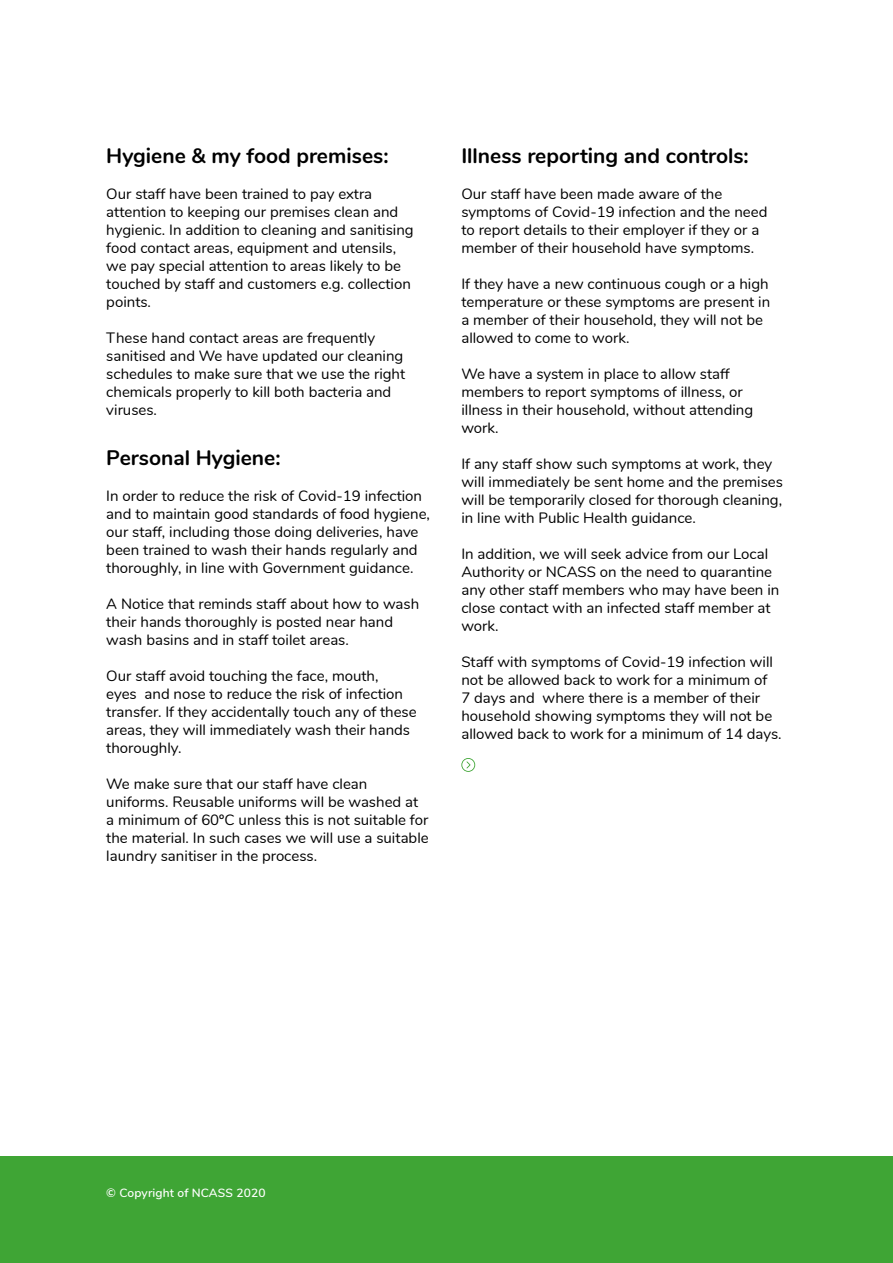
<style>
.page{position:relative;width:893px;height:1263px;background:#fff}
.page>*{position:absolute;margin:0;border:0;box-sizing:border-box;transform-origin:0 0}
.t1{font:700 21px "Nunito";color:#000}
.t2{font:15px/18px "Nunito";color:#000}
.t3{font:600 12px "Nunito";letter-spacing:.01em;color:#fff}
</style>
<div class="page">
<div style="left:0;top:1157px;width:893px;height:106px;background:#3fa535"></div>
<svg style="left:461px;top:758px;width:14px;height:14px"></svg>
<h1 class="t1" style="left:106px;top:140px;width:284px">Hygiene &amp; my food premises:</h1>
<p class="t2" style="left:106px;top:184px;width:309px">Our staff have been trained to pay extra attention to keeping our premises clean and hygienic. In addition to cleaning and sanitising food contact areas, equipment and utensils, we pay special attention to areas likely to be touched by staff and customers e.g. collection points.</p>
<p class="t2" style="left:106px;top:328px;width:300px">These hand contact areas are frequently sanitised and We have updated our cleaning schedules to make sure that we use the right chemicals properly to kill both bacteria and viruses.</p>
<h1 class="t1" style="left:106px;top:443px;width:176px">Personal Hygiene:</h1>
<p class="t2" style="left:106px;top:486px;width:325px">In order to reduce the risk of Covid-19 infection and to maintain good standards of food hygiene, our staff, including those doing deliveries, have been trained to wash their hands regularly and thoroughly, in line with Government guidance.</p>
<p class="t2" style="left:106px;top:594px;width:314px">A Notice that reminds staff about how to wash their hands thoroughly is posted near hand wash basins and in staff toilet areas.</p>
<p class="t2" style="left:106px;top:666px;width:312px">Our staff avoid touching the face, mouth,<br>eyes and nose to reduce the risk of infection transfer. If they accidentally touch any of these areas, they will immediately wash their hands thoroughly.</p>
<p class="t2" style="left:106px;top:774px;width:324px">We make sure that our staff have clean uniforms. Reusable uniforms will be washed at a minimum of 60ºC unless this is not suitable for the material. In such cases we will use a suitable laundry sanitiser in the process.</p>
<h1 class="t1" style="left:461px;top:140px;width:289px">Illness reporting and controls:</h1>
<p class="t2" style="left:461px;top:184px;width:308px">Our staff have been made aware of the symptoms of Covid-19 infection and the need to report details to their employer if they or a member of their household have symptoms.</p>
<p class="t2" style="left:461px;top:274px;width:310px">If they have a new continuous cough or a high temperature or these symptoms are present in a member of their household, they will not be allowed to come to work.</p>
<p class="t2" style="left:461px;top:364px;width:293px">We have a system in place to allow staff members to report symptoms of illness, or illness in their household, without attending work.</p>
<p class="t2" style="left:461px;top:454px;width:323px">If any staff show such symptoms at work, they will immediately be sent home and the premises will be temporarily closed for thorough cleaning, in line with Public Health guidance.</p>
<p class="t2" style="left:461px;top:544px;width:319px">In addition, we will seek advice from our Local Authority or NCASS on the need to quarantine any other staff members who may have been in close contact with an infected staff member at work.</p>
<p class="t2" style="left:461px;top:652px;width:322px">Staff with symptoms of Covid-19 infection will not be allowed back to work for a minimum of<br>7 days and where there is a member of their household showing symptoms they will not be allowed back to work for a minimum of 14 days.</p>
<p class="t3" style="left:106px;top:1184px;width:161px">© Copyright of NCASS 2020</p>
</div>
